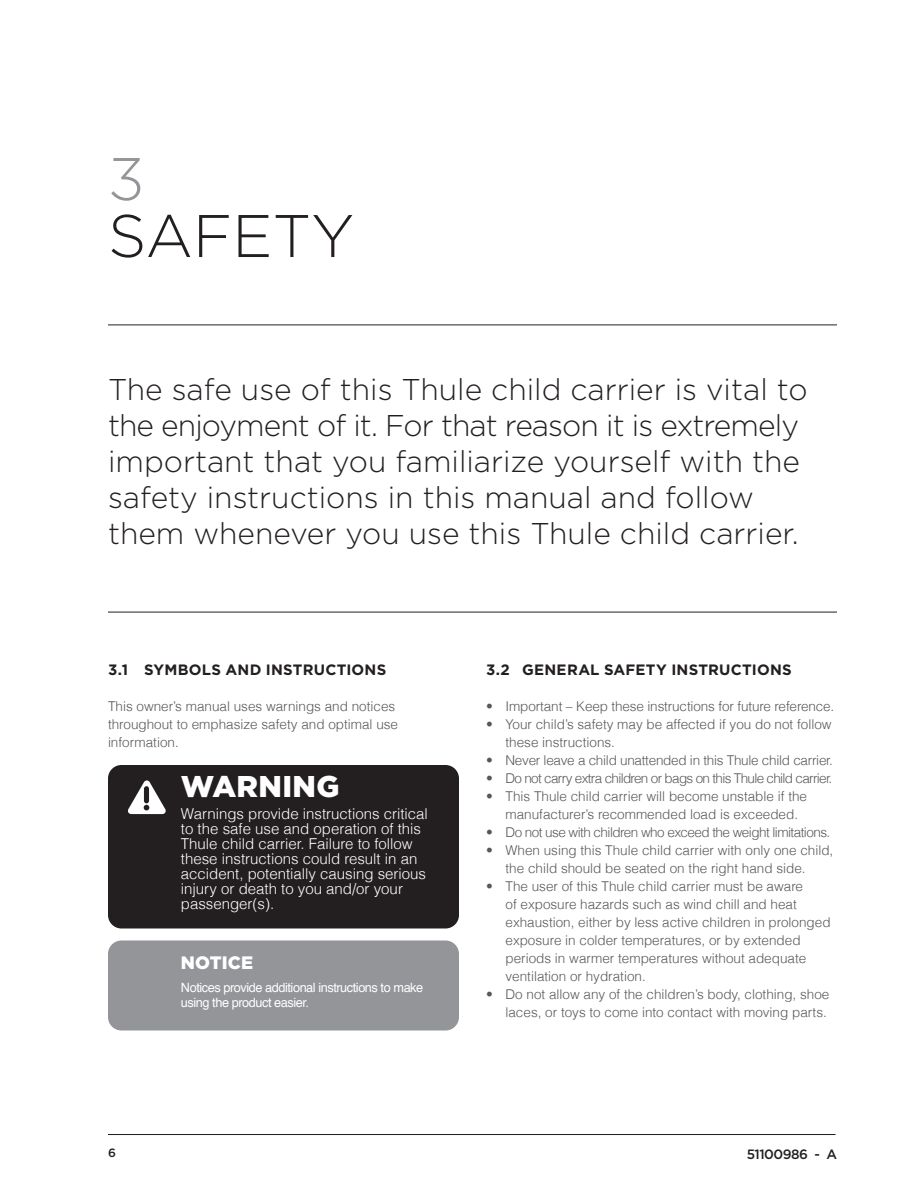
<style>
.page{position:relative;width:918px;height:1188px;background:#fff}
.page>*{position:absolute;margin:0;border:0;box-sizing:border-box;transform-origin:0 0}
.t1{font:300 60px "Gotham";color:#231f20}
.t2{font:300 60px "Gotham";color:#939598}
.t3{font:300 30px/36px "Gotham";color:#231f20}
.t4{font:900 30px "Gotham";letter-spacing:.01em;color:#fff}
.t5{font:900 18px "Gotham";letter-spacing:.005em;color:#fff}
.t6{font:300 15px/15px "Helvetica";color:#fff}
.t7{font:700 15px "Gotham";letter-spacing:.015em;color:#231f20}
.t8{font:300 13.5px/18px "Helvetica";color:#57585a}
.t9{font:300 13.5px "Helvetica";letter-spacing:-.05em;color:#57585a}
.t10{font:300 13.5px "Helvetica";letter-spacing:-.02em;color:#57585a}
.t11{font:300 13.5px "Helvetica";letter-spacing:-.04em;color:#57585a}
.t12{font:500 13.5px "Thule";letter-spacing:-.04em;color:#231f20}
.t13{font:12.75px/15px "Helvetica";letter-spacing:-.035em;color:#fff}
.t14{font:500 12px "Thule";color:#231f20}
</style>
<div class="page">
<hr style="left:108px;top:1134px;width:728px;height:1px;background:#231f20">
<hr style="left:108px;top:325px;width:729px;height:1px;background:#231f20">
<hr style="left:108px;top:612px;width:729px;height:1px;background:#231f20">
<div style="left:108px;top:940px;width:351px;height:90px;background:#939598;border-radius:13px"></div>
<div style="left:108px;top:765px;width:351px;height:163px;background:#231f20;border-radius:13px"></div>
<svg style="left:128px;top:780px;width:38px;height:34px"></svg>
<h1 class="t2" style="left:108px;top:146px;width:38px">3</h1>
<h1 class="t1" style="left:108px;top:203px;width:248px">SAFETY</h1>
<p class="t3" style="left:108px;top:371px;width:701px">The safe use of this Thule child carrier is vital to the enjoyment of it. For that reason it is extremely important that you familiarize yourself with the safety instructions in this manual and follow them whenever you use this Thule child carrier.</p>
<p class="t7" style="left:108px;top:661px;width:280px">3.1 SYMBOLS AND INSTRUCTIONS</p>
<p class="t8" style="left:108px;top:697px;width:292px">This owner’s manual uses warnings and notices throughout to emphasize safety and optimal use information.</p>
<h2 class="t4" style="left:181px;top:769px;width:160px">WARNING</h2>
<p class="t6" style="left:181px;top:806px;width:249px">Warnings provide instructions critical to the safe use and operation of this Thule child carrier. Failure to follow these instructions could result in an accident, potentially causing serious injury or death to you and/or your passenger(s).</p>
<h3 class="t5" style="left:181px;top:952px;width:74px">NOTICE</h3>
<p class="t13" style="left:181px;top:980px;width:244px">Notices provide additional instructions to make using the product easier.</p>
<p class="t7" style="left:486px;top:661px;width:307px">3.2 GENERAL SAFETY INSTRUCTIONS</p>
<p class="t8" style="left:486px;top:697px;width:350px">• Important – Keep these instructions for future reference.</p>
<p class="t8" style="left:505px;top:715px;width:328px;text-indent:-19px">• Your child’s safety may be affected if you do not follow these instructions.</p>
<p class="t10" style="left:486px;top:752px;width:348px">• Never leave a child unattended in this Thule child carrier.</p>
<p class="t9" style="left:486px;top:770px;width:348px">• Do not carry extra children or bags on this Thule child carrier.</p>
<p class="t8" style="left:505px;top:787px;width:303px;text-indent:-19px">• This Thule child carrier will become unstable if the manufacturer’s recommended load is exceeded.</p>
<p class="t11" style="left:486px;top:824px;width:346px">• Do not use with children who exceed the weight limitations.</p>
<p class="t8" style="left:505px;top:841px;width:329px;text-indent:-19px">• When using this Thule child carrier with only one child, the child should be seated on the right hand side.</p>
<p class="t8" style="left:505px;top:877px;width:327px;text-indent:-19px">• The user of this Thule child carrier must be aware<br>of exposure hazards such as wind chill and heat exhaustion, either by less active children in prolonged exposure in colder temperatures, or by extended periods in warmer temperatures without adequate ventilation or hydration.</p>
<p class="t8" style="left:486px;top:985px;width:345px;text-align:right">• Do not allow any of the children’s body, clothing, shoe laces, or toys to come into contact with moving parts.</p>
<p class="t14" style="left:108px;top:1145px;width:9px">6</p>
<p class="t12" style="left:747px;top:1145px;width:92px">51100986 - A</p>
</div>
